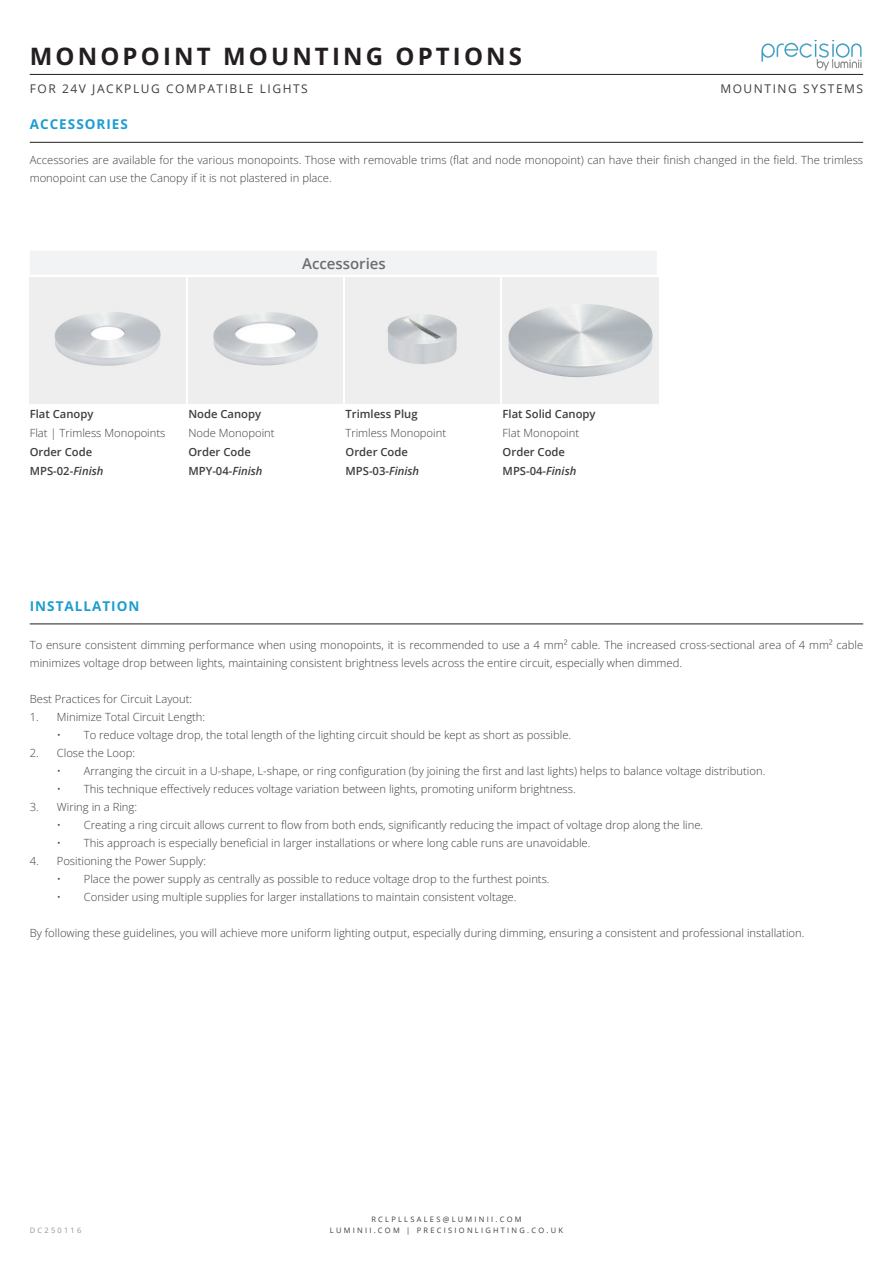
<style>
.page{position:relative;width:893px;height:1263px;background:#fff}
.page>*{position:absolute;margin:0;border:0;box-sizing:border-box;transform-origin:0 0}
.t1{font:700 24px "Open Sans";letter-spacing:.13em;color:#231f20}
.Code_Table{font:600 15px "Open Sans";color:#6c6d70}
.Table_Section_Header{font:700 13.5px "Open Sans";letter-spacing:.075em;color:#1c9dcf}
.t2{font:12px "Open Sans";letter-spacing:.13em;color:#3e3e3f}
.Body_Text{font:300 11.25px/18px "Open Sans";color:#3e3e3f}
.Code_Table-2{font:600 11.25px "Open Sans";color:#3e3e3f}
.Code_Table-3{font:300 11.25px "Open Sans";color:#3e3e3f}
.t3{font:7.5px/11.1px "Open Sans";letter-spacing:.3em;color:#3e3e3f;text-align:center}
.t4{font:7.5px "Open Sans";letter-spacing:.3em;color:#939598}
.s1{font-style:italic}
</style>
<div class="page">
<hr style="left:30px;top:74px;width:833px;height:1px;background:#231f20">
<img style="left:759px;top:40px;width:104px;height:34px">
<div style="left:30px;top:251px;width:626px;height:23px;background:#f2f3f4"></div>
<img style="left:30px;top:278px;width:155px;height:126px">
<img style="left:188px;top:278px;width:154px;height:126px">
<img style="left:345px;top:278px;width:155px;height:126px">
<img style="left:503px;top:278px;width:155px;height:126px">
<hr style="left:30px;top:142px;width:833px;height:1px;background:#231f20">
<hr style="left:30px;top:624px;width:833px;height:1px;background:#231f20">
<h1 class="t1" style="left:30px;top:39px;width:494px">MONOPOINT MOUNTING OPTIONS</h1>
<p class="t2" style="left:30px;top:80px;width:280px">FOR 24V JACKPLUG COMPATIBLE LIGHTS</p>
<p class="t2" style="left:720px;top:80px;width:144px">MOUNTING SYSTEMS</p>
<p class="Table_Section_Header" style="left:30px;top:115px;width:100px">ACCESSORIES</p>
<p class="Body_Text" style="left:30px;top:150px;width:835px">Accessories are available for the various monopoints. Those with removable trims (flat and node monopoint) can have their finish changed in the field. The trimless monopoint can use the Canopy if it is not plastered in place.</p>
<p class="Code_Table" style="left:302px;top:253px;width:85px">Accessories</p>
<p class="Code_Table-2" style="left:30px;top:406px;width:65px">Flat Canopy</p>
<p class="Code_Table-2" style="left:188px;top:406px;width:74px">Node Canopy</p>
<p class="Code_Table-2" style="left:345px;top:406px;width:74px">Trimless Plug</p>
<p class="Code_Table-2" style="left:503px;top:406px;width:94px">Flat Solid Canopy</p>
<p class="Code_Table-3" style="left:30px;top:425px;width:137px">Flat | Trimless Monopoints</p>
<p class="Code_Table-3" style="left:188px;top:425px;width:88px">Node Monopoint</p>
<p class="Code_Table-3" style="left:345px;top:425px;width:102px">Trimless Monopoint</p>
<p class="Code_Table-3" style="left:503px;top:425px;width:78px">Flat Monopoint</p>
<p class="Code_Table-2" style="left:30px;top:444px;width:64px">Order Code</p>
<p class="Code_Table-2" style="left:188px;top:444px;width:64px">Order Code</p>
<p class="Code_Table-2" style="left:345px;top:444px;width:64px">Order Code</p>
<p class="Code_Table-2" style="left:503px;top:444px;width:64px">Order Code</p>
<p class="Code_Table-2" style="left:30px;top:463px;width:75px">MPS-02-<span class="s1">Finish</span></p>
<p class="Code_Table-2" style="left:188px;top:463px;width:76px">MPY-04-<span class="s1">Finish</span></p>
<p class="Code_Table-2" style="left:345px;top:463px;width:75px">MPS-03-<span class="s1">Finish</span></p>
<p class="Code_Table-2" style="left:503px;top:463px;width:75px">MPS-04-<span class="s1">Finish</span></p>
<p class="Table_Section_Header" style="left:30px;top:596px;width:111px">INSTALLATION</p>
<p class="Body_Text" style="left:30px;top:635px;width:835px">To ensure consistent dimming performance when using monopoints, it is recommended to use a 4 mm² cable. The increased cross-sectional area of 4 mm² cable minimizes voltage drop between lights, maintaining consistent brightness levels across the entire circuit, especially when dimmed.</p>
<p class="Body_Text" style="left:30px;top:689px;width:164px">Best Practices for Circuit Layout:</p>
<p class="Body_Text" style="left:30px;top:707px;width:177px">1. Minimize Total Circuit Length:</p>
<p class="Body_Text" style="left:57px;top:725px;width:516px">• To reduce voltage drop, the total length of the lighting circuit should be kept as short as possible.</p>
<p class="Body_Text" style="left:30px;top:743px;width:107px">2. Close the Loop:</p>
<p class="Body_Text" style="left:57px;top:761px;width:710px">• Arranging the circuit in a U-shape, L-shape, or ring configuration (by joining the first and last lights) helps to balance voltage distribution.</p>
<p class="Body_Text" style="left:57px;top:779px;width:520px">• This technique effectively reduces voltage variation between lights, promoting uniform brightness.</p>
<p class="Body_Text" style="left:30px;top:797px;width:109px">3. Wiring in a Ring:</p>
<p class="Body_Text" style="left:57px;top:815px;width:648px">• Creating a ring circuit allows current to flow from both ends, significantly reducing the impact of voltage drop along the line.</p>
<p class="Body_Text" style="left:57px;top:833px;width:535px">• This approach is especially beneficial in larger installations or where long cable runs are unavoidable.</p>
<p class="Body_Text" style="left:30px;top:851px;width:178px">4. Positioning the Power Supply:</p>
<p class="Body_Text" style="left:57px;top:869px;width:494px">• Place the power supply as centrally as possible to reduce voltage drop to the furthest points.</p>
<p class="Body_Text" style="left:57px;top:887px;width:461px">• Consider using multiple supplies for larger installations to maintain consistent voltage.</p>
<p class="Body_Text" style="left:30px;top:923px;width:776px">By following these guidelines, you will achieve more uniform lighting output, especially during dimming, ensuring a consistent and professional installation.</p>
<p class="t4" style="left:30px;top:1225px;width:53px">DC250116</p>
<p class="t3" style="left:330px;top:1213px;width:235px">RCLPLLSALES@LUMINII.COM<br>LUMINII.COM | PRECISIONLIGHTING.CO.UK</p>
</div>
